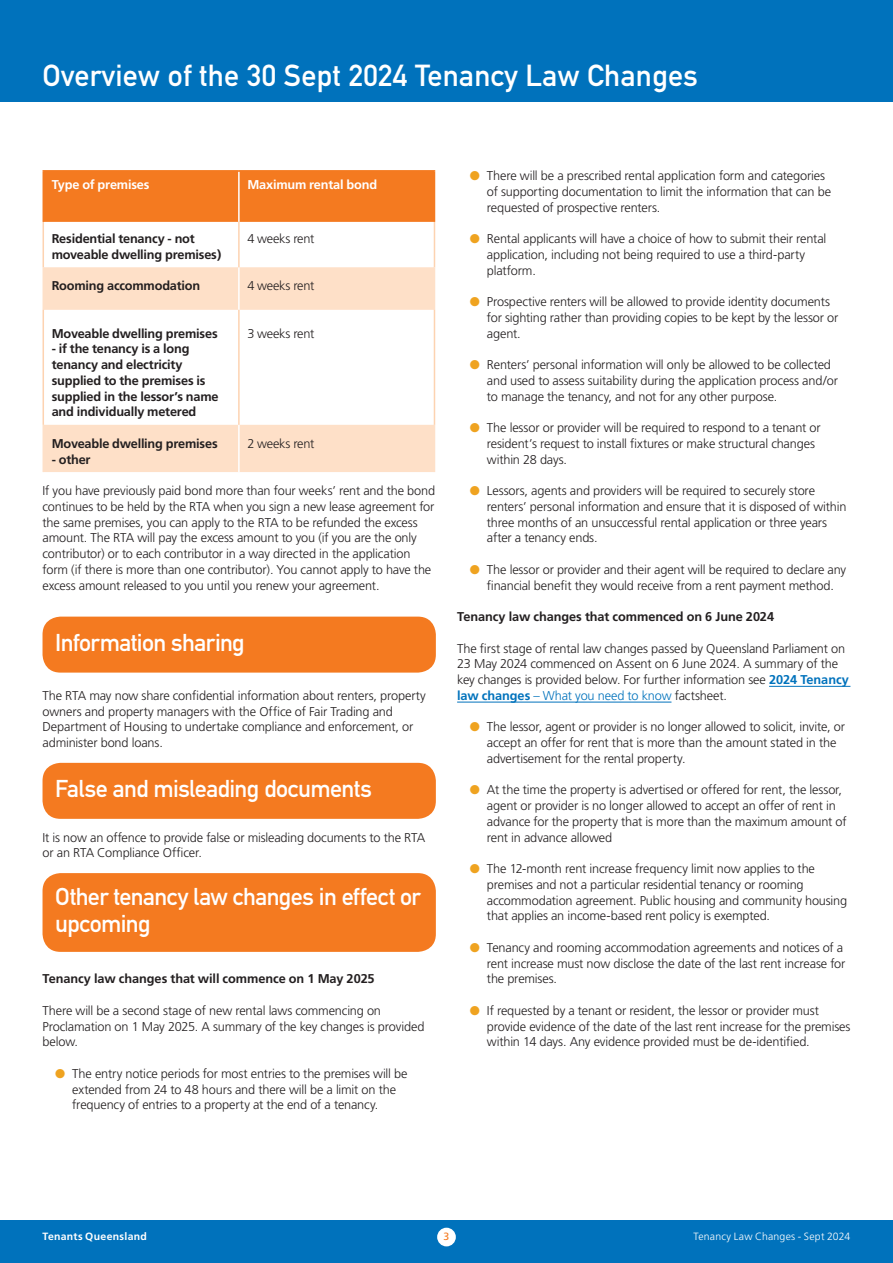
<style>
.page{position:relative;width:893px;height:1263px;background:#fff}
.page>*{position:absolute;margin:0;border:0;box-sizing:border-box;transform-origin:0 0}
.t1{font:30px "DIN Mittelschrift";letter-spacing:.01em;color:#fff}
.t2{font:24px/27px "DIN Mittelschrift";letter-spacing:-.025em;color:#fff}
.t3{font:300 12.75px/15.8px "Frutiger";letter-spacing:-.015em;color:#231f20}
.t4{font:700 12.75px/15.8px "Frutiger";letter-spacing:-.015em;color:#231f20}
.t5{font:700 12.75px "Frutiger";letter-spacing:-.015em;color:#fff}
.t6{font:300 10.5px "Frutiger";letter-spacing:.02em;color:#fff}
.t7{font:700 10.5px "Frutiger";letter-spacing:.03em;color:#fff}
.t8{font:10.5px "Frutiger";color:#f47a20}
.s1{color:#efa320}
.s2{font-weight:700;color:#0072bc}
.s3{color:#0072bc}
</style>
<div class="page">
<hr style="left:769px;top:686px;width:81px;height:1px;background:#0072bc">
<hr style="left:457px;top:702px;width:214px;height:1px;background:#0072bc">
<div style="left:44px;top:172px;width:390px;height:50px;background:#f47a20"></div>
<svg style="left:44px;top:267px;width:390px;height:205px"></svg>
<hr style="left:238px;top:172px;width:2px;height:50px;background:#fff">
<hr style="left:238px;top:267px;width:2px;height:43px;background:#fff">
<hr style="left:238px;top:425px;width:2px;height:47px;background:#fff">
<hr style="left:43px;top:222px;width:1px;height:45px;background:#fdd3b1">
<hr style="left:238px;top:222px;width:2px;height:45px;background:#fdd3b1">
<hr style="left:434px;top:222px;width:1px;height:45px;background:#fdd3b1">
<hr style="left:43px;top:170px;width:196px;height:2px;background:#f47a20">
<hr style="left:43px;top:172px;width:1px;height:50px;background:#f47a20">
<hr style="left:239px;top:170px;width:196px;height:2px;background:#f47a20">
<hr style="left:434px;top:172px;width:1px;height:50px;background:#f47a20">
<hr style="left:43px;top:267px;width:1px;height:43px;background:#fee0c8">
<hr style="left:434px;top:267px;width:1px;height:43px;background:#fee0c8">
<hr style="left:43px;top:425px;width:1px;height:47px;background:#fee0c8">
<hr style="left:434px;top:425px;width:1px;height:47px;background:#fee0c8">
<hr style="left:43px;top:310px;width:1px;height:115px;background:#fdd3b1">
<hr style="left:434px;top:310px;width:1px;height:115px;background:#fdd3b1">
<hr style="left:238px;top:310px;width:2px;height:115px;background:#fdd3b1">
<div style="left:43px;top:617px;width:393px;height:56px;background:#f47a20;border-radius:18px"></div>
<div style="left:43px;top:763px;width:393px;height:56px;background:#f47a20;border-radius:18px"></div>
<div style="left:43px;top:873px;width:393px;height:79px;background:#f47a20;border-radius:18px"></div>
<div style="left:0;top:0;width:893px;height:102px;background:#0072bc"></div>
<div style="left:0;top:1220px;width:893px;height:43px;background:#0072bc"></div>
<div style="left:437px;top:1228px;width:19px;height:18px;background:#fff;border-radius:50%"></div>
<h1 class="t1" style="left:43px;top:57px;width:657px">Overview of the 30 Sept 2024 Tenancy Law Changes</h1>
<p class="t5" style="left:52px;top:177px;width:99px">Type of premises</p>
<p class="t5" style="left:247px;top:177px;width:131px">Maximum rental bond</p>
<p class="t4" style="left:52px;top:231px;width:171px">Residential tenancy - not moveable dwelling premises)</p>
<p class="t3" style="left:247px;top:231px;width:68px">4 weeks rent</p>
<p class="t4" style="left:52px;top:278px;width:150px">Rooming accommodation</p>
<p class="t3" style="left:247px;top:278px;width:68px">4 weeks rent</p>
<p class="t4" style="left:52px;top:325px;width:167px">Moveable dwelling premises</p>
<p class="t4" style="left:52px;top:341px;width:168px">- if the tenancy is a long tenancy and electricity supplied to the premises is supplied in the lessor’s name and individually metered</p>
<p class="t3" style="left:247px;top:325px;width:68px">3 weeks rent</p>
<p class="t4" style="left:52px;top:436px;width:167px">Moveable dwelling premises</p>
<p class="t4" style="left:52px;top:451px;width:40px">- other</p>
<p class="t3" style="left:247px;top:436px;width:68px">2 weeks rent</p>
<p class="t3" style="left:43px;top:483px;width:394px">If you have previously paid bond more than four weeks’ rent and the bond continues to be held by the RTA when you sign a new lease agreement for the same premises, you can apply to the RTA to be refunded the excess amount. The RTA will pay the excess amount to you (if you are the only contributor) or to each contributor in a way directed in the application form (if there is more than one contributor). You cannot apply to have the excess amount released to you until you renew your agreement.</p>
<h2 class="t2" style="left:55px;top:629px;width:191px">Information sharing</h2>
<p class="t3" style="left:43px;top:688px;width:385px">The RTA may now share confidential information about renters, property owners and property managers with the Office of Fair Trading and Department of Housing to undertake compliance and enforcement, or administer bond loans.</p>
<h2 class="t2" style="left:55px;top:775px;width:318px">False and misleading documents</h2>
<p class="t3" style="left:43px;top:829px;width:384px">It is now an offence to provide false or misleading documents to the RTA or an RTA Compliance Officer.</p>
<h2 class="t2" style="left:55px;top:883px;width:367px">Other tenancy law changes in effect or upcoming</h2>
<p class="t4" style="left:43px;top:971px;width:334px">Tenancy law changes that will commence on 1 May 2025</p>
<p class="t3" style="left:43px;top:1003px;width:383px">There will be a second stage of new rental laws commencing on<br>Proclamation on 1 May 2025. A summary of the key changes is provided below.</p>
<p class="t3" style="left:72px;top:1066px;width:337px;text-indent:-17px"><span class="s1">●</span> The entry notice periods for most entries to the premises will be extended from 24 to 48 hours and there will be a limit on the frequency of entries to a property at the end of a tenancy.</p>
<p class="t3" style="left:487px;top:168px;width:346px;text-indent:-17px"><span class="s1">●</span> There will be a prescribed rental application form and categories of supporting documentation to limit the information that can be requested of prospective renters.</p>
<p class="t3" style="left:487px;top:231px;width:341px;text-indent:-17px"><span class="s1">●</span> Rental applicants will have a choice of how to submit their rental application, including not being required to use a third-party platform.</p>
<p class="t3" style="left:487px;top:294px;width:353px;text-indent:-17px"><span class="s1">●</span> Prospective renters will be allowed to provide identity documents for sighting rather than providing copies to be kept by the lessor or agent.</p>
<p class="t3" style="left:487px;top:357px;width:353px;text-indent:-17px"><span class="s1">●</span> Renters’ personal information will only be allowed to be collected and used to assess suitability during the application process and/or to manage the tenancy, and not for any other purpose.</p>
<p class="t3" style="left:487px;top:420px;width:335px;text-indent:-17px"><span class="s1">●</span> The lessor or provider will be required to respond to a tenant or resident’s request to install fixtures or make structural changes within 28 days.</p>
<p class="t3" style="left:487px;top:483px;width:361px;text-indent:-17px"><span class="s1">●</span> Lessors, agents and providers will be required to securely store renters’ personal information and ensure that it is disposed of within three months of an unsuccessful rental application or three years after a tenancy ends.</p>
<p class="t3" style="left:470px;top:562px;width:378px;text-align:center"><span class="s1">●</span> The lessor or provider and their agent will be required to declare any financial benefit they would receive from a rent payment method.</p>
<p class="t4" style="left:457px;top:609px;width:319px">Tenancy law changes that commenced on 6 June 2024</p>
<p class="t3" style="left:457px;top:640px;width:393px">The first stage of rental law changes passed by Queensland Parliament on 23 May 2024 commenced on Assent on 6 June 2024. A summary of the key changes is provided below. For further information see <span class="s2">2024 Tenancy law changes</span> <span class="s3">– What you need to know</span> factsheet.</p>
<p class="t3" style="left:487px;top:719px;width:360px;text-indent:-17px"><span class="s1">●</span> The lessor, agent or provider is no longer allowed to solicit, invite, or accept an offer for rent that is more than the amount stated in the advertisement for the rental property.</p>
<p class="t3" style="left:487px;top:782px;width:361px;text-indent:-17px"><span class="s1">●</span> At the time the property is advertised or offered for rent, the lessor, agent or provider is no longer allowed to accept an offer of rent in advance for the property that is more than the maximum amount of rent in advance allowed</p>
<p class="t3" style="left:487px;top:861px;width:362px;text-indent:-17px"><span class="s1">●</span> The 12-month rent increase frequency limit now applies to the premises and not a particular residential tenancy or rooming accommodation agreement. Public housing and community housing that applies an income-based rent policy is exempted.</p>
<p class="t3" style="left:487px;top:940px;width:360px;text-indent:-17px"><span class="s1">●</span> Tenancy and rooming accommodation agreements and notices of a rent increase must now disclose the date of the last rent increase for the premises.</p>
<p class="t3" style="left:487px;top:1003px;width:365px;text-indent:-17px"><span class="s1">●</span> If requested by a tenant or resident, the lessor or provider must provide evidence of the date of the last rent increase for the premises within 14 days. Any evidence provided must be de-identified.</p>
<p class="t7" style="left:43px;top:1231px;width:106px">Tenants Queensland</p>
<p class="t8" style="left:444px;top:1231px;width:7px">3</p>
<p class="t6" style="left:693px;top:1231px;width:158px">Tenancy Law Changes - Sept 2024</p>
</div>
